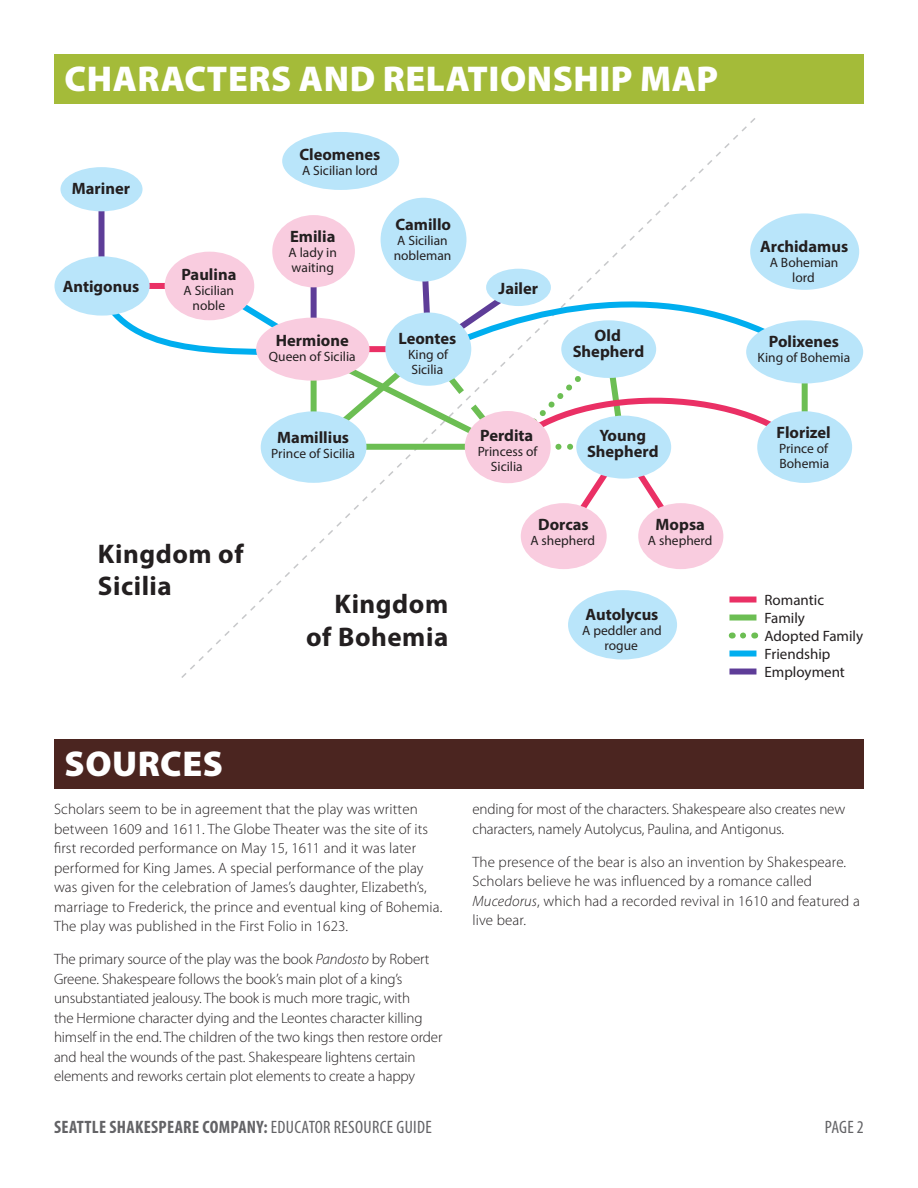
<style>
.page{position:relative;width:918px;height:1188px;background:#fff}
.page>*{position:absolute;margin:0;border:0;box-sizing:border-box;transform-origin:0 0}
.t1{font:900 36px "Myriad Pro";letter-spacing:.015em;color:#fff}
.t2{font:700 27px/32.4px "Myriad Pro";letter-spacing:.02em;color:#231f20}
.t3{font:700 condensed 18px "Myriad Pro";letter-spacing:.02em;color:#636366}
.t4{font:condensed 18px "Myriad Pro";color:#636366}
.t5{font:700 16.5px/16.5px "Myriad Pro";color:#231f20;text-align:center}
.t6{font:300 15px/19.5px "Myriad Pro";color:#231f20}
.t7{font:15px/18px "Myriad Pro";color:#231f20}
.t8{font:13.5px/15px "Myriad Pro";color:#231f20}
.s1{font-style:italic}
.s2{font-weight:400}
</style>
<div class="page">
<div style="left:54px;top:54px;width:810px;height:49px;background:#a4bb39"></div>
<div style="left:54px;top:739px;width:810px;height:49px;background:#4b2520"></div>
<svg style="left:98px;top:233px;width:715px;height:313px"></svg>
<div style="left:381px;top:198px;width:86px;height:84px;background:#b9e5fa;border-radius:50%"></div>
<div style="left:282px;top:132px;width:117px;height:58px;background:#b9e5fa;border-radius:50%"></div>
<div style="left:465px;top:411px;width:86px;height:72px;background:#f9ccdf;border-radius:50%"></div>
<div style="left:757px;top:411px;width:95px;height:72px;background:#b9e5fa;border-radius:50%"></div>
<div style="left:261px;top:411px;width:106px;height:72px;background:#b9e5fa;border-radius:50%"></div>
<div style="left:561px;top:320px;width:95px;height:58px;background:#b9e5fa;border-radius:50%"></div>
<div style="left:486px;top:269px;width:65px;height:37px;background:#b9e5fa;border-radius:50%"></div>
<div style="left:576px;top:416px;width:95px;height:63px;background:#b9e5fa;border-radius:50%"></div>
<div style="left:638px;top:503px;width:85px;height:66px;background:#f9ccdf;border-radius:50%"></div>
<div style="left:521px;top:503px;width:86px;height:66px;background:#f9ccdf;border-radius:50%"></div>
<div style="left:324px;top:346px;width:122px;height:6px;background:#ea3065"></div>
<div style="left:385px;top:313px;width:86px;height:73px;background:#b9e5fa;border-radius:50%"></div>
<div style="left:256px;top:318px;width:113px;height:63px;background:#f9ccdf;border-radius:50%"></div>
<div style="left:272px;top:215px;width:83px;height:72px;background:#f9ccdf;border-radius:50%"></div>
<div style="left:99px;top:210px;width:6px;height:76px;background:#5e3d98"></div>
<div style="left:60px;top:167px;width:83px;height:44px;background:#b9e5fa;border-radius:50%"></div>
<div style="left:89px;top:283px;width:122px;height:6px;background:#ea3065"></div>
<div style="left:165px;top:252px;width:89px;height:68px;background:#f9ccdf;border-radius:50%"></div>
<div style="left:54px;top:256px;width:96px;height:60px;background:#b9e5fa;border-radius:50%"></div>
<div style="left:746px;top:320px;width:117px;height:63px;background:#b9e5fa;border-radius:50%"></div>
<div style="left:568px;top:590px;width:109px;height:70px;background:#b9e5fa;border-radius:50%"></div>
<div style="left:750px;top:213px;width:109px;height:77px;background:#b9e5fa;border-radius:50%"></div>
<div style="left:729px;top:597px;width:27px;height:6px;background:#ea3065"></div>
<div style="left:729px;top:615px;width:27px;height:6px;background:#6cbe53"></div>
<svg style="left:743px;top:633px;width:12px;height:6px"></svg>
<div style="left:729px;top:651px;width:27px;height:6px;background:#00aeef"></div>
<div style="left:729px;top:669px;width:27px;height:6px;background:#5e3d98"></div>
<h1 class="t1" style="left:65px;top:55px;width:655px">CHARACTERS AND RELATIONSHIP MAP</h1>
<p class="t5" style="left:72px;top:179px;width:60px">Mariner</p>
<p class="t5" style="left:63px;top:277px;width:78px">Antigonus</p>
<p class="t5" style="left:181px;top:265px;width:57px">Paulina</p>
<p class="t8" style="left:184px;top:283px;width:52px;text-align:center">A Sicilian noble</p>
<h2 class="t2" style="left:98px;top:536px;width:147px">Kingdom of<br>Sicilia</h2>
<p class="t5" style="left:299px;top:146px;width:82px">Cleomenes</p>
<p class="t8" style="left:302px;top:163px;width:77px">A Sicilian lord</p>
<p class="t5" style="left:290px;top:227px;width:47px">Emilia</p>
<p class="t8" style="left:289px;top:244px;width:50px">A lady in waiting</p>
<p class="t5" style="left:395px;top:216px;width:57px">Camillo</p>
<p class="t8" style="left:394px;top:233px;width:59px">A Sicilian nobleman</p>
<p class="t5" style="left:276px;top:331px;width:74px">Hermione</p>
<p class="t8" style="left:269px;top:349px;width:88px">Queen of Sicilia</p>
<p class="t5" style="left:277px;top:428px;width:73px">Mamillius</p>
<p class="t8" style="left:271px;top:445px;width:85px">Prince of Sicilia</p>
<p class="t5" style="left:398px;top:329px;width:59px">Leontes</p>
<p class="t8" style="left:408px;top:346px;width:41px">King of<br>Sicilia</p>
<h2 class="t2" style="left:306px;top:587px;width:144px;text-align:right">Kingdom of Bohemia</h2>
<p class="t5" style="left:499px;top:279px;width:41px">Jailer</p>
<p class="t5" style="left:480px;top:426px;width:55px">Perdita</p>
<p class="t8" style="left:478px;top:443px;width:61px;text-align:center">Princess of<br>Sicilia</p>
<p class="t5" style="left:573px;top:327px;width:73px">Old<br>Shepherd</p>
<p class="t5" style="left:587px;top:426px;width:73px">Young<br>Shepherd</p>
<p class="t5" style="left:538px;top:515px;width:52px">Dorcas</p>
<p class="t8" style="left:530px;top:533px;width:66px">A shepherd</p>
<p class="t5" style="left:656px;top:515px;width:51px">Mopsa</p>
<p class="t8" style="left:648px;top:533px;width:66px">A shepherd</p>
<p class="t5" style="left:586px;top:605px;width:74px">Autolycus</p>
<p class="t8" style="left:582px;top:623px;width:81px;text-align:center">A peddler and rogue</p>
<p class="t5" style="left:760px;top:238px;width:90px">Archidamus</p>
<p class="t8" style="left:770px;top:255px;width:70px;text-align:center">A Bohemian lord</p>
<p class="t5" style="left:769px;top:333px;width:72px">Polixenes</p>
<p class="t8" style="left:758px;top:350px;width:94px">King of Bohemia</p>
<p class="t5" style="left:777px;top:424px;width:56px">Florizel</p>
<p class="t8" style="left:779px;top:441px;width:52px">Prince of<br>Bohemia</p>
<p class="t7" style="left:765px;top:591px;width:100px">Romantic<br>Family<br>Adopted Family<br>Friendship<br>Employment</p>
<h1 class="t1" style="left:65px;top:740px;width:160px">SOURCES</h1>
<p class="t6" style="left:54px;top:799px;width:390px">Scholars seem to be in agreement that the play was written between 1609 and 1611. The Globe Theater was the site of its first recorded performance on May 15, 1611 and it was later performed for King James. A special performance of the play was given for the celebration of James’s daughter, Elizabeth’s, marriage to Frederick, the prince and eventual king of Bohemia.<br>The play was published in the First Folio in 1623.</p>
<p class="t6" style="left:54px;top:949px;width:390px">The primary source of the play was the book <span class="s1">Pandosto</span> by Robert Greene. Shakespeare follows the book’s main plot of a king’s unsubstantiated jealousy. The book is much more tragic, with<br>the Hermione character dying and the Leontes character killing himself in the end. The children of the two kings then restore order and heal the wounds of the past. Shakespeare lightens certain elements and reworks certain plot elements to create a happy</p>
<p class="t6" style="left:472px;top:799px;width:374px">ending for most of the characters. Shakespeare also creates new characters, namely Autolycus, Paulina, and Antigonus.</p>
<p class="t6" style="left:472px;top:852px;width:389px">The presence of the bear is also an invention by Shakespeare.<br>Scholars believe he was influenced by a romance called <span class="s1">Mucedorus</span>, which had a recorded revival in 1610 and featured a live bear.</p>
<p class="t3" style="left:54px;top:1115px;width:379px">SEATTLE SHAKESPEARE COMPANY: <span class="s2">EDUCATOR RESOURCE GUIDE</span></p>
<p class="t4" style="left:825px;top:1116px;width:40px">PAGE 2</p>
</div>
